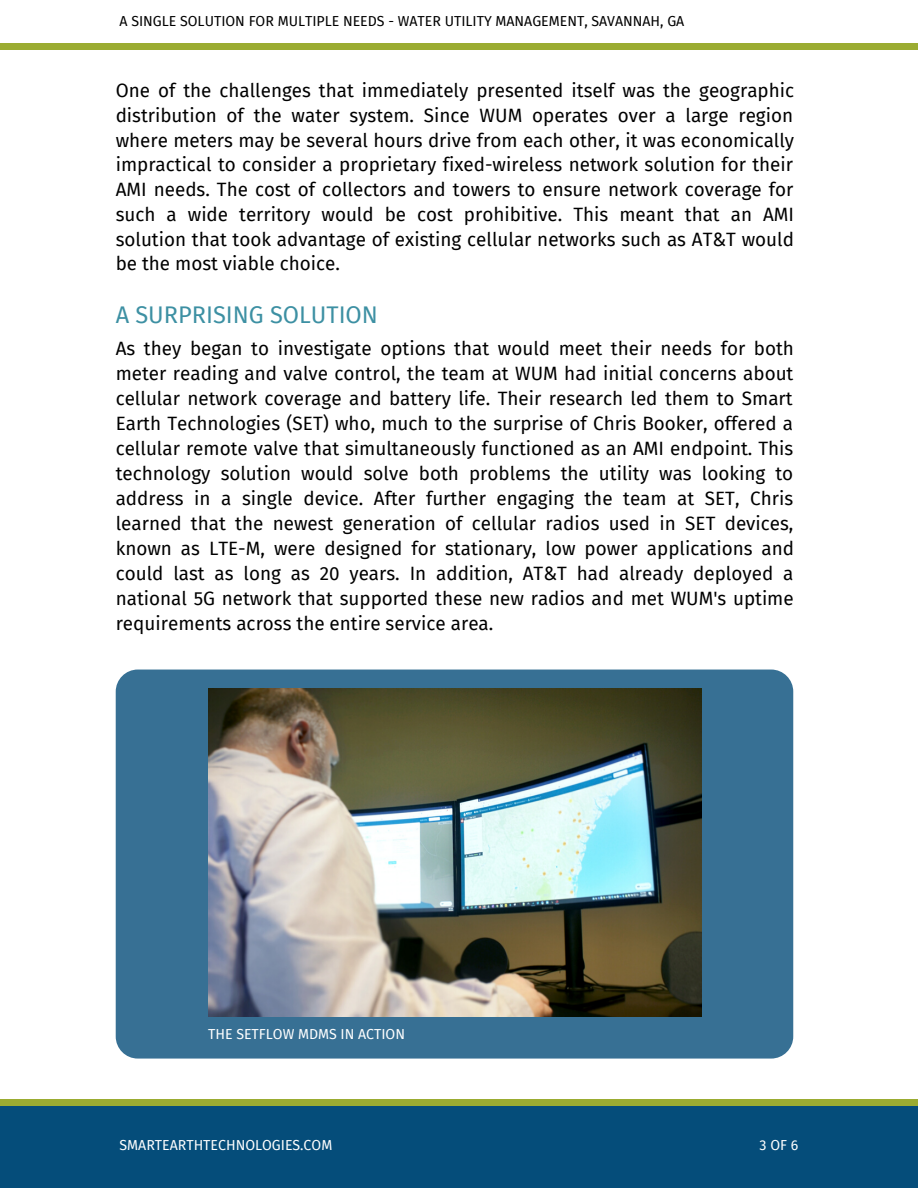
<style>
.page{position:relative;width:918px;height:1188px;background:#fff}
.page>*{position:absolute;margin:0;border:0;box-sizing:border-box;transform-origin:0 0}
.t1{font:23.55px "Fira Sans";color:#3d90a3}
.t2{font:18.9px/25px "Fira Sans";color:#000;text-align:justify}
.t3{font:14.1px "Fira Sans";color:#000}
.t4{font:14.1px "Fira Sans";color:#fff}
</style>
<div class="page">
<div style="left:0;top:43px;width:918px;height:6px;background:#9bac32"></div>
<div style="left:0;top:1103px;width:918px;height:85px;background:#054d7a"></div>
<div style="left:0;top:1099px;width:918px;height:7px;background:#9bac32"></div>
<div style="left:116px;top:670px;width:677px;height:389px;background:#377094;border-radius:22px"></div>
<img style="left:208px;top:688px;width:493px;height:329px">
<p class="t3" style="left:120px;top:13px;width:566px">A SINGLE SOLUTION FOR MULTIPLE NEEDS - WATER UTILITY MANAGEMENT, SAVANNAH, GA</p>
<p class="t2" style="left:116px;top:78px;width:680px">One of the challenges that immediately presented itself was the geographic distribution of the water system. Since WUM operates over a large region where meters may be several hours drive from each other, it was economically impractical to consider a proprietary fixed-wireless network solution for their AMI needs. The cost of collectors and towers to ensure network coverage for such a wide territory would be cost prohibitive. This meant that an AMI solution that took advantage of existing cellular networks such as AT&amp;T would be the most viable choice.</p>
<p class="t1" style="left:116px;top:301px;width:264px">A SURPRISING SOLUTION</p>
<p class="t2" style="left:116px;top:336px;width:680px">As they began to investigate options that would meet their needs for both meter reading and valve control, the team at WUM had initial concerns about cellular network coverage and battery life. Their research led them to Smart Earth Technologies (SET) who, much to the surprise of Chris Booker, offered a cellular remote valve that simultaneously functioned as an AMI endpoint. This technology solution would solve both problems the utility was looking to address in a single device. After further engaging the team at SET, Chris learned that the newest generation of cellular radios used in SET devices, known as LTE-M, were designed for stationary, low power applications and could last as long as 20 years. In addition, AT&amp;T had already deployed a national 5G network that supported these new radios and met WUM's uptime requirements across the entire service area.</p>
<p class="t4" style="left:208px;top:1026px;width:198px">THE SETFLOW MDMS IN ACTION</p>
<p class="t4" style="left:120px;top:1137px;width:214px">SMARTEARTHTECHNOLOGIES.COM</p>
<p class="t4" style="left:760px;top:1137px;width:40px">3OF6</p>
</div>
